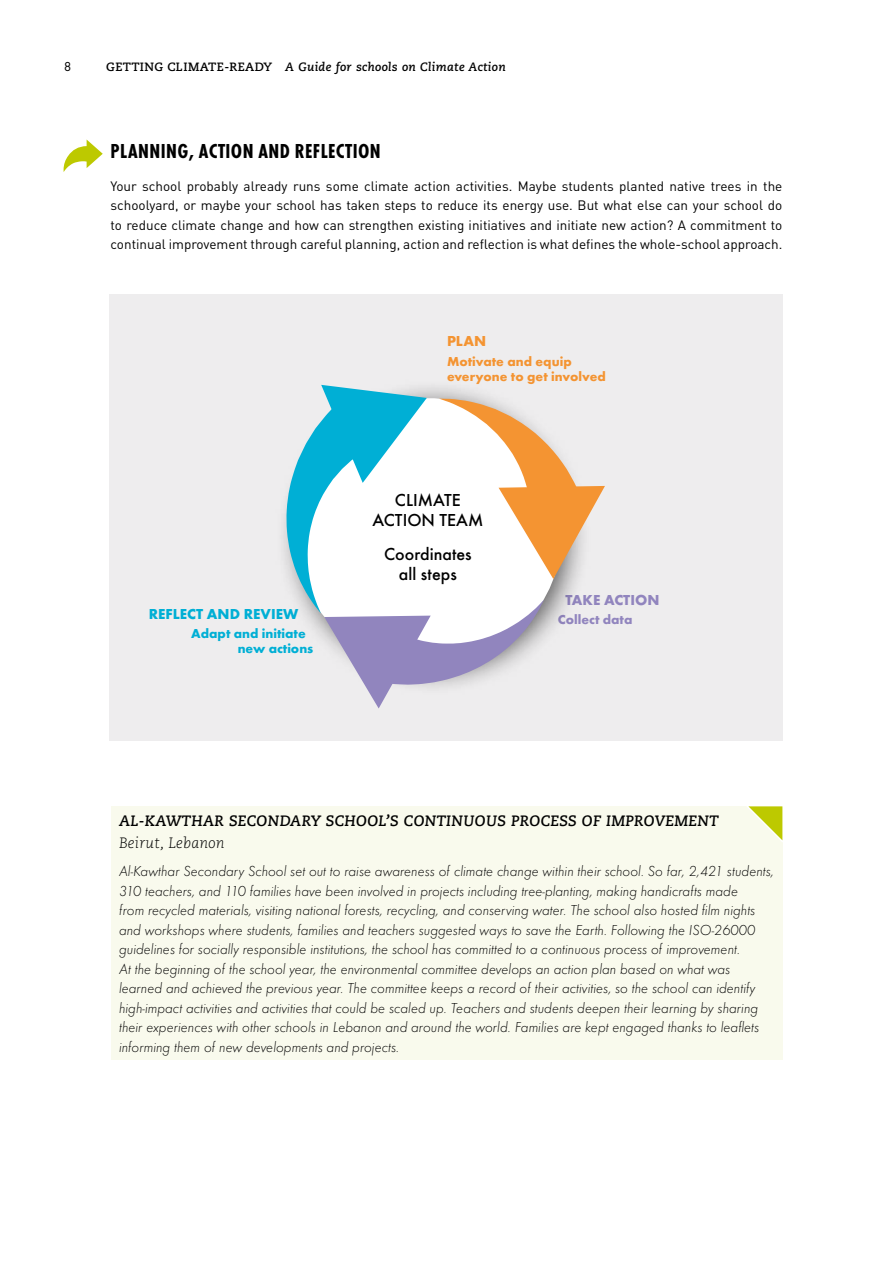
<style>
.page{position:relative;width:893px;height:1263px;background:#fff}
.page>*{position:absolute;margin:0;border:0;box-sizing:border-box;transform-origin:0 0}
.t1{font:700 condensed 21px "Futura T";letter-spacing:.02em;color:#000}
.t2{font:500 18px/19.8px "Futura T";color:#000;text-align:center}
.t3{font:italic 300 15px/19.5px "Futura T";color:#000}
.t4{font:15px "Caecilia Bold Italic Os F";letter-spacing:.02em;color:#000}
.t5{font:700 15px "Futura T";color:#00afd5}
.t6{font:15px "Caecilia Light Italic Os F";letter-spacing:.02em;color:#000}
.t7{font:700 15px "Futura T";color:#9185be}
.t8{font:700 15px "Futura T";color:#f49432}
.t9{font:13.5px/19.5px "DIN";color:#000;text-align:justify}
.t10{font:700 13.5px/15px "Futura T";color:#f49432}
.t11{font:700 13.5px/14.9px "Futura T";color:#00afd5}
.t12{font:700 13.5px "Futura T";color:#9185be}
.t13{font:13.5px "Futura T";color:#000}
.t14{font:12px "Caecilia Bold Italic Os F";letter-spacing:.03em;color:#000}
.s1{font-family:"Caecilia Bold Os F"}
</style>
<div class="page">
<svg style="left:64px;top:139px;width:39px;height:33px"></svg>
<div style="left:111px;top:806px;width:671px;height:254px;background:#f9faed"></div>
<svg style="left:747px;top:806px;width:36px;height:35px"></svg>
<div style="left:109px;top:294px;width:673px;height:447px;background:#eeedee"></div>
<svg style="left:286px;top:385px;width:319px;height:323px"></svg>
<p class="t13" style="left:64px;top:58px;width:9px">8</p>
<p class="t14" style="left:106px;top:59px;width:401px"><span class="s1">GETTING CLIMATE-READY</span> A Guide for schools on Climate Action</p>
<h1 class="t1" style="left:111px;top:139px;width:272px">PLANNING, ACTION AND REFLECTION</h1>
<p class="t9" style="left:111px;top:176px;width:673px">Your school probably already runs some climate action activities. Maybe students planted native trees in the schoolyard, or maybe your school has taken steps to reduce its energy use. But what else can your school do to reduce climate change and how can strengthen existing initiatives and initiate new action? A commitment to continual improvement through careful planning, action and reflection is what defines the whole-school approach.</p>
<p class="t8" style="left:447px;top:333px;width:41px">PLAN</p>
<p class="t10" style="left:447px;top:354px;width:160px">Motivate and equip everyone to get involved</p>
<p class="t5" style="left:149px;top:605px;width:151px">REFLECT AND REVIEW</p>
<p class="t11" style="left:238px;top:626px;width:77px;text-indent:-46px">Adapt and initiate new actions</p>
<p class="t2" style="left:373px;top:490px;width:112px">CLIMATE<br>ACTION TEAM</p>
<p class="t2" style="left:384px;top:544px;width:89px">Coordinates all steps</p>
<p class="t7" style="left:565px;top:591px;width:96px">TAKE ACTION</p>
<p class="t12" style="left:558px;top:612px;width:76px">Collect data</p>
<p class="t4" style="left:119px;top:812px;width:601px">AL-KAWTHAR SECONDARY SCHOOL’S CONTINUOUS PROCESS OF IMPROVEMENT</p>
<p class="t6" style="left:119px;top:834px;width:107px">Beirut, Lebanon</p>
<p class="t3" style="left:119px;top:861px;width:656px">Al-Kawthar Secondary School set out to raise awareness of climate change within their school. So far, 2,421 students, 310 teachers, and 110 families have been involved in projects including tree-planting, making handicrafts made<br>from recycled materials, visiting national forests, recycling, and conserving water. The school also hosted film nights and workshops where students, families and teachers suggested ways to save the Earth. Following the ISO-26000 guidelines for socially responsible institutions, the school has committed to a continuous process of improvement.<br>At the beginning of the school year, the environmental committee develops an action plan based on what was learned and achieved the previous year. The committee keeps a record of their activities, so the school can identify high-impact activities and activities that could be scaled up. Teachers and students deepen their learning by sharing their experiences with other schools in Lebanon and around the world. Families are kept engaged thanks to leaflets informing them of new developments and projects.</p>
</div>
